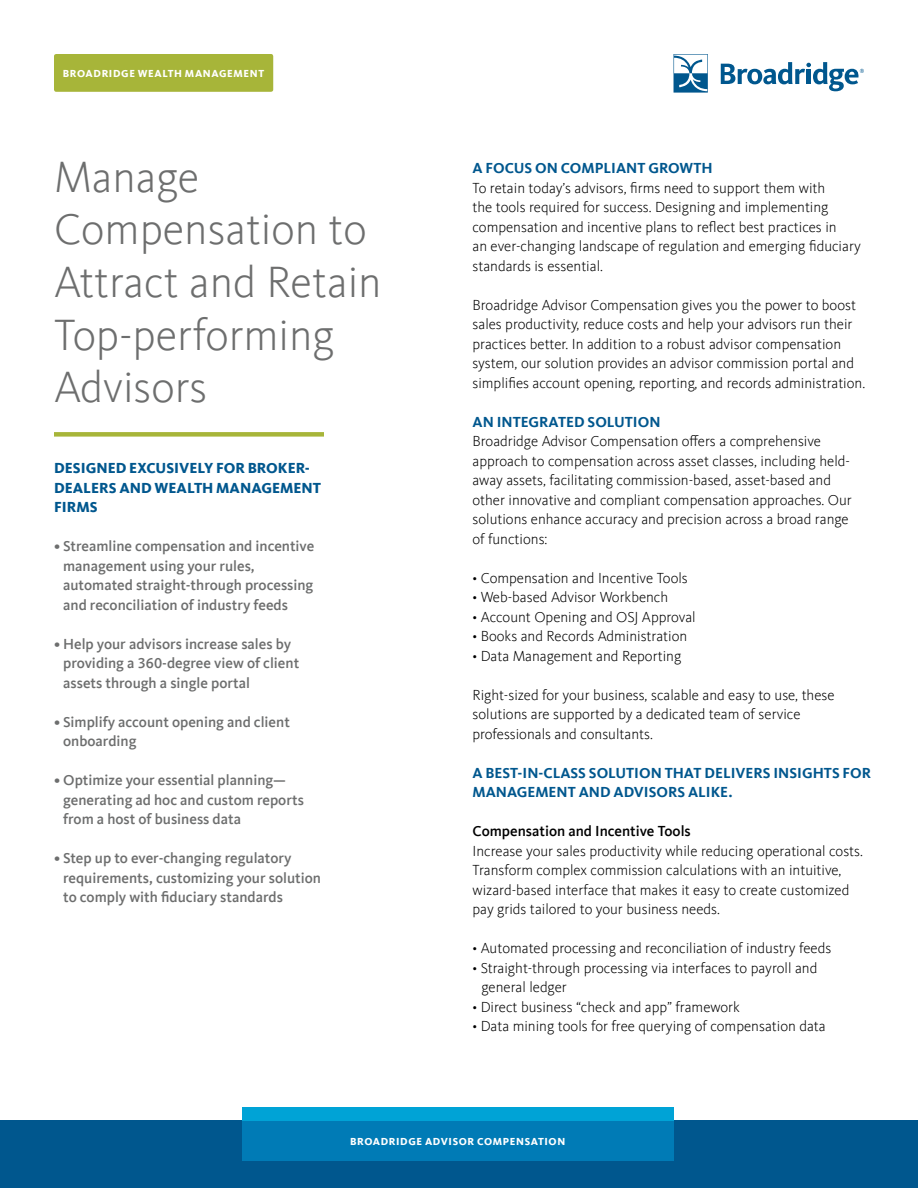
<style>
.page{position:relative;width:918px;height:1188px;background:#fff}
.page>*{position:absolute;margin:0;border:0;box-sizing:border-box;transform-origin:0 0}
.t1{font:300 45px/52.5px "Kievit Offc";color:#6d6e6e}
.t2{font:300 15px/19.5px "Kievit Offc";color:#000}
.t3{font:500 15px/19.5px "Kievit Offc";color:#6d6e6e}
.t4{font:700 15px/19.5px "Kievit Offc";color:#00578e}
.t5{font:800 15px/19.5px "Kievit Offc";color:#00578e}
.t6{font:500 15px "Kievit Offc";color:#000}
.t7{font:800 10.5px "Kievit Offc";letter-spacing:.055em;color:#fff}
</style>
<div class="page">
<svg style="left:721px;top:62px;width:143px;height:29px"></svg>
<svg style="left:674px;top:54px;width:34px;height:39px"></svg>
<div style="left:54px;top:432px;width:270px;height:5px;background:#a7b539"></div>
<div style="left:0;top:1120px;width:918px;height:68px;background:#00578e"></div>
<div style="left:242px;top:1120px;width:432px;height:41px;background:#007bb6"></div>
<div style="left:242px;top:1107px;width:432px;height:13px;background:#00a3d6"></div>
<div style="left:54px;top:54px;width:219px;height:38px;background:#a7b539;border-radius:2px"></div>
<p class="t7" style="left:63px;top:67px;width:203px">BROADRIDGE WEALTH MANAGEMENT</p>
<h1 class="t1" style="left:54px;top:152px;width:329px">Manage<br>Compensation to<br>Attract and Retain<br>Top-performing<br>Advisors</h1>
<p class="t5" style="left:54px;top:459px;width:269px">DESIGNED EXCUSIVELY FOR BROKER-<br>DEALERS AND WEALTH MANAGEMENT<br>FIRMS</p>
<p class="t3" style="left:63px;top:537px;width:253px;text-indent:-9px">• Streamline compensation and incentive management using your rules, automated straight-through processing and reconciliation of industry feeds</p>
<p class="t3" style="left:63px;top:634px;width:238px;text-indent:-9px">• Help your advisors increase sales by providing a 360-degree view of client assets through a single portal</p>
<p class="t3" style="left:63px;top:712px;width:228px;text-indent:-9px">• Simplify account opening and client onboarding</p>
<p class="t3" style="left:63px;top:771px;width:242px;text-indent:-9px">• Optimize your essential planning— generating ad hoc and custom reports from a host of business data</p>
<p class="t3" style="left:63px;top:849px;width:259px;text-indent:-9px">• Step up to ever-changing regulatory requirements, customizing your solution to comply with fiduciary standards</p>
<p class="t4" style="left:472px;top:159px;width:242px">A FOCUS ON COMPLIANT GROWTH</p>
<p class="t2" style="left:472px;top:178px;width:390px">To retain today’s advisors, firms need to support them with<br>the tools required for success. Designing and implementing compensation and incentive plans to reflect best practices in<br>an ever-changing landscape of regulation and emerging fiduciary standards is essential.</p>
<p class="t2" style="left:472px;top:295px;width:394px">Broadridge Advisor Compensation gives you the power to boost sales productivity, reduce costs and help your advisors run their practices better. In addition to a robust advisor compensation system, our solution provides an advisor commission portal and simplifies account opening, reporting, and records administration.</p>
<p class="t4" style="left:472px;top:412px;width:190px">AN INTEGRATED SOLUTION</p>
<p class="t2" style="left:472px;top:432px;width:381px">Broadridge Advisor Compensation offers a comprehensive approach to compensation across asset classes, including held&shy;away assets, facilitating commission-based, asset-based and other innovative and compliant compensation approaches. Our solutions enhance accuracy and precision across a broad range of functions:</p>
<p class="t2" style="left:472px;top:568px;width:217px">• Compensation and Incentive Tools</p>
<p class="t2" style="left:472px;top:588px;width:197px">• Web-based Advisor Workbench</p>
<p class="t2" style="left:472px;top:607px;width:225px">• Account Opening and OSJ Approval</p>
<p class="t2" style="left:472px;top:627px;width:216px">• Books and Records Administration</p>
<p class="t2" style="left:472px;top:646px;width:210px">• Data Management and Reporting</p>
<p class="t2" style="left:472px;top:685px;width:364px">Right-sized for your business, scalable and easy to use, these solutions are supported by a dedicated team of service professionals and consultants.</p>
<p class="t4" style="left:472px;top:763px;width:400px">A BEST-IN-CLASS SOLUTION THAT DELIVERS INSIGHTS FOR<br>MANAGEMENT AND ADVISORS ALIKE.</p>
<p class="t6" style="left:472px;top:823px;width:220px">Compensation and Incentive Tools</p>
<p class="t2" style="left:472px;top:841px;width:392px">Increase your sales productivity while reducing operational costs.<br>Transform complex commission calculations with an intuitive, wizard-based interface that makes it easy to create customized pay grids tailored to your business needs.</p>
<p class="t2" style="left:472px;top:939px;width:360px">• Automated processing and reconciliation of industry feeds</p>
<p class="t2" style="left:482px;top:958px;width:337px;text-indent:-9px">• Straight-through processing via interfaces to payroll and general ledger</p>
<p class="t2" style="left:472px;top:997px;width:269px">• Direct business “check and app” framework</p>
<p class="t2" style="left:472px;top:1017px;width:355px">• Data mining tools for free querying of compensation data</p>
<p class="t7" style="left:350px;top:1135px;width:217px">BROADRIDGE ADVISOR COMPENSATION</p>
</div>
